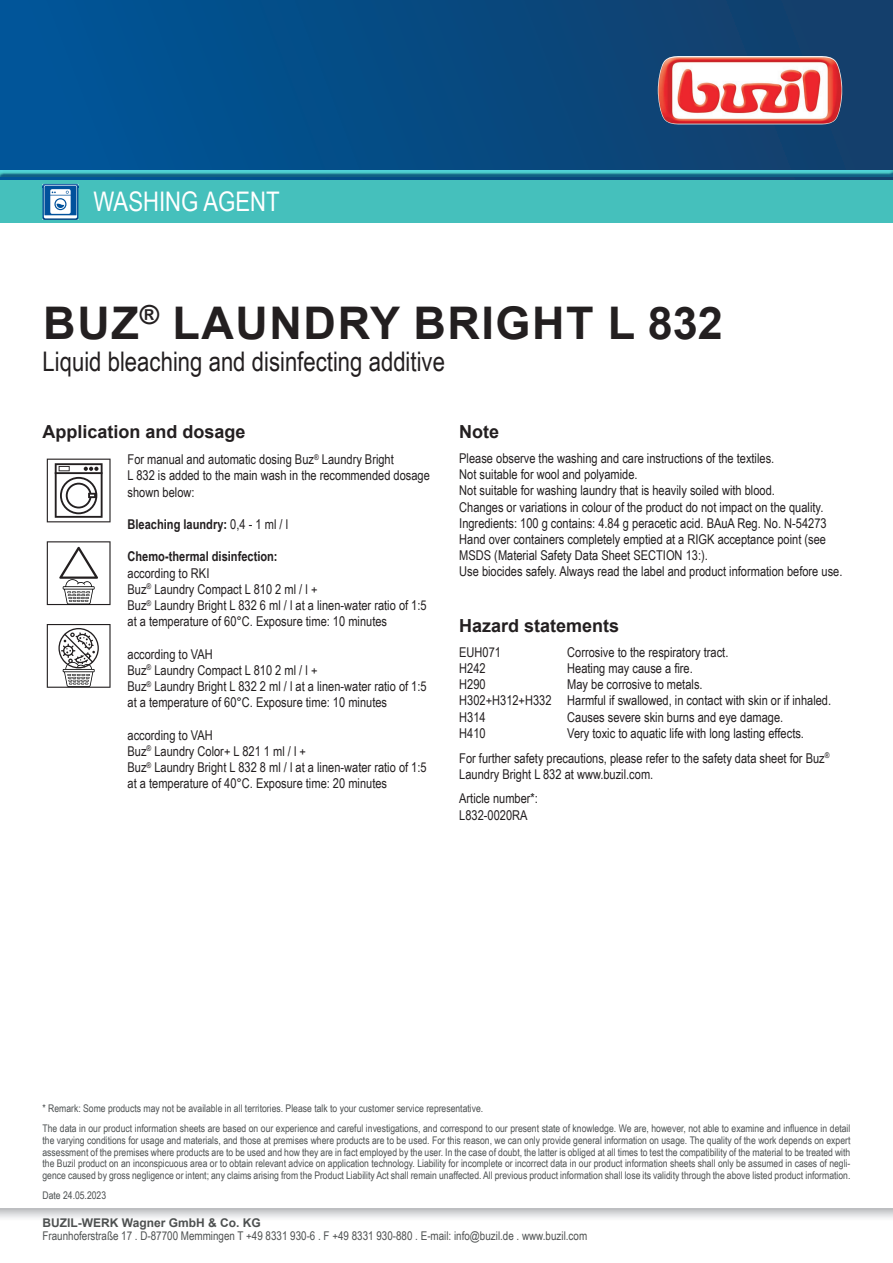
<style>
.page{position:relative;width:893px;height:1263px;background:#fff}
.page>*{position:absolute;margin:0;border:0;box-sizing:border-box;transform-origin:0 0}
.t1{font:700 45px "Arial";letter-spacing:.035em;color:#231f20}
.t2{font:27px "Arial Narrow";color:#231f20}
.t3{font:27px "Arial Narrow";color:#fff}
.t4{font:700 18px "Arial";color:#231f20}
.t5{font:13.5px/16.2px "Arial Narrow";color:#231f20}
.t6{font:700 13.5px "Arial Narrow";color:#231f20}
.t7{font:12px "Arial Narrow";color:#4e5151}
.t8{font:700 12px "Arial";color:#4e5151}
.t9{font:10.5px/11.7px "Arial Narrow";color:#4d5152}
.s1{font-weight:400}
</style>
<div class="page">
<svg style="left:0;top:1209px;width:893px;height:9px;background:#d9dadc"></svg>
<svg style="left:47px;top:459px;width:64px;height:63px"></svg>
<svg style="left:47px;top:541px;width:64px;height:64px"></svg>
<svg style="left:47px;top:624px;width:64px;height:64px"></svg>
<div style="left:0;top:0;width:893px;height:180px;background:linear-gradient(to right,#00569a,#143e69)"></div>
<img style="left:658px;top:56px;width:184px;height:68px">
<hr style="left:0;top:0;width:1px;height:180px;background:#015599">
<div style="left:0;top:169px;width:893px;height:8px;background:#015599;opacity:.75"></div>
<div style="left:0;top:180px;width:893px;height:43px;background:#45c0bc"></div>
<img style="left:43px;top:184px;width:35px;height:36px">
<svg style="left:44px;top:185px;width:35px;height:33px"></svg>
<h2 class="t3" style="left:94px;top:182px;width:188px">WASHING AGENT</h2>
<h1 class="t1" style="left:43px;top:291px;width:681px">BUZ<sup>®</sup> LAUNDRY BRIGHT L 832</h1>
<h2 class="t2" style="left:43px;top:342px;width:404px">Liquid bleaching and disinfecting additive</h2>
<h3 class="t4" style="left:43px;top:419px;width:205px">Application and dosage</h3>
<p class="t5" style="left:128px;top:451px;width:304px">For manual and automatic dosing Buz<sup>®</sup> Laundry Bright<br>L 832 is added to the main wash in the recommended dosage shown below:</p>
<p class="t6" style="left:128px;top:514px;width:162px">Bleaching laundry: <span class="s1">0,4 - 1 ml / l</span></p>
<p class="t6" style="left:128px;top:546px;width:152px">Chemo-thermal disinfection:</p>
<p class="t5" style="left:128px;top:564px;width:301px">according to RKI<br>Buz<sup>®</sup> Laundry Compact L 810 2 ml / l +<br>Buz<sup>®</sup> Laundry Bright L 832 6 ml / l at a linen-water ratio of 1:5 at a temperature of 60°C. Exposure time: 10 minutes</p>
<p class="t5" style="left:128px;top:645px;width:301px">according to VAH<br>Buz<sup>®</sup> Laundry Compact L 810 2 ml / l +<br>Buz<sup>®</sup> Laundry Bright L 832 2 ml / l at a linen-water ratio of 1:5 at a temperature of 60°C. Exposure time: 10 minutes</p>
<p class="t5" style="left:128px;top:726px;width:301px">according to VAH<br>Buz<sup>®</sup> Laundry Color+ L 821 1 ml / l +<br>Buz<sup>®</sup> Laundry Bright L 832 8 ml / l at a linen-water ratio of 1:5 at a temperature of 40°C. Exposure time: 20 minutes</p>
<h3 class="t4" style="left:459px;top:419px;width:41px">Note</h3>
<p class="t5" style="left:459px;top:450px;width:385px">Please observe the washing and care instructions of the textiles.<br>Not suitable for wool and polyamide.<br>Not suitable for washing laundry that is heavily soiled with blood.<br>Changes or variations in colour of the product do not impact on the quality.<br>Ingredients: 100 g contains: 4.84 g peracetic acid. BAuA Reg. No. N-54273<br>Hand over containers completely emptied at a RIGK acceptance point (see MSDS (Material Safety Data Sheet SECTION 13:).<br>Use biocides safely. Always read the label and product information before use.</p>
<h3 class="t4" style="left:459px;top:613px;width:162px">Hazard statements</h3>
<p class="t5" style="left:459px;top:643px;width:43px">EUH071</p>
<p class="t5" style="left:567px;top:643px;width:163px">Corrosive to the respiratory tract.</p>
<p class="t5" style="left:459px;top:660px;width:28px">H242</p>
<p class="t5" style="left:567px;top:660px;width:127px">Heating may cause a fire.</p>
<p class="t5" style="left:459px;top:676px;width:28px">H290</p>
<p class="t5" style="left:459px;top:676px;width:373px;text-indent:108px">May be corrosive to metals.<br>H302+H312+H332 Harmful if swallowed, in contact with skin or if inhaled.<br>H314</p>
<p class="t5" style="left:567px;top:708px;width:217px">Causes severe skin burns and eye damage.</p>
<p class="t5" style="left:459px;top:720px;width:372px;line-height:24.8px;text-indent:108px">Very toxic to aquatic life with long lasting effects.<br>For further safety precautions, please refer to the safety data sheet for Buz<sup>®</sup></p>
<p class="t5" style="left:459px;top:761px;width:196px;line-height:24.8px">Laundry Bright L 832 at www.buzil.com.<br>Article number*:</p>
<p class="t5" style="left:459px;top:806px;width:70px">L832-0020RA</p>
<p class="t5" style="left:459px;top:724px;width:28px">H410</p>
<p class="t9" style="left:43px;top:1098px;width:809px;line-height:20.2px">* Remark: Some products may not be available in all territories. Please talk to your customer service representative.<br>The data in our product information sheets are based on our experience and careful investigations, and correspond to our present state of knowledge. We are, however, not able to examine and influence in detail</p>
<p class="t9" style="left:43px;top:1134px;width:809px;text-align:justify">the varying conditions for usage and materials, and those at premises where products are to be used. For this reason, we can only provide general information on usage. The quality of the work depends on expert assessment of the premises where products are to be used and how they are in fact employed by the user. In the case of doubt, the latter is obliged at all times to test the compatibility of the material to be treated with the Buzil product on an inconspicuous area or to obtain relevant advice on application technology. Liability for incomplete or incorrect data in our product information sheets shall only be assumed in cases of negli&shy;gence caused by gross negligence or intent; any claims arising from the Product Liability Act shall remain unaffected. All previous product information shall lose its validity through the above listed product information.</p>
<p class="t9" style="left:43px;top:1189px;width:65px">Date 24.05.2023</p>
<p class="t8" style="left:43px;top:1214px;width:220px">BUZIL-WERK Wagner GmbH &amp; Co. KG</p>
<p class="t7" style="left:43px;top:1227px;width:546px">Fraunhoferstraße 17 . D-87700 Memmingen T +49 8331 930-6 . F +49 8331 930-880 . E-mail: info@buzil.de . www.buzil.com</p>
</div>
